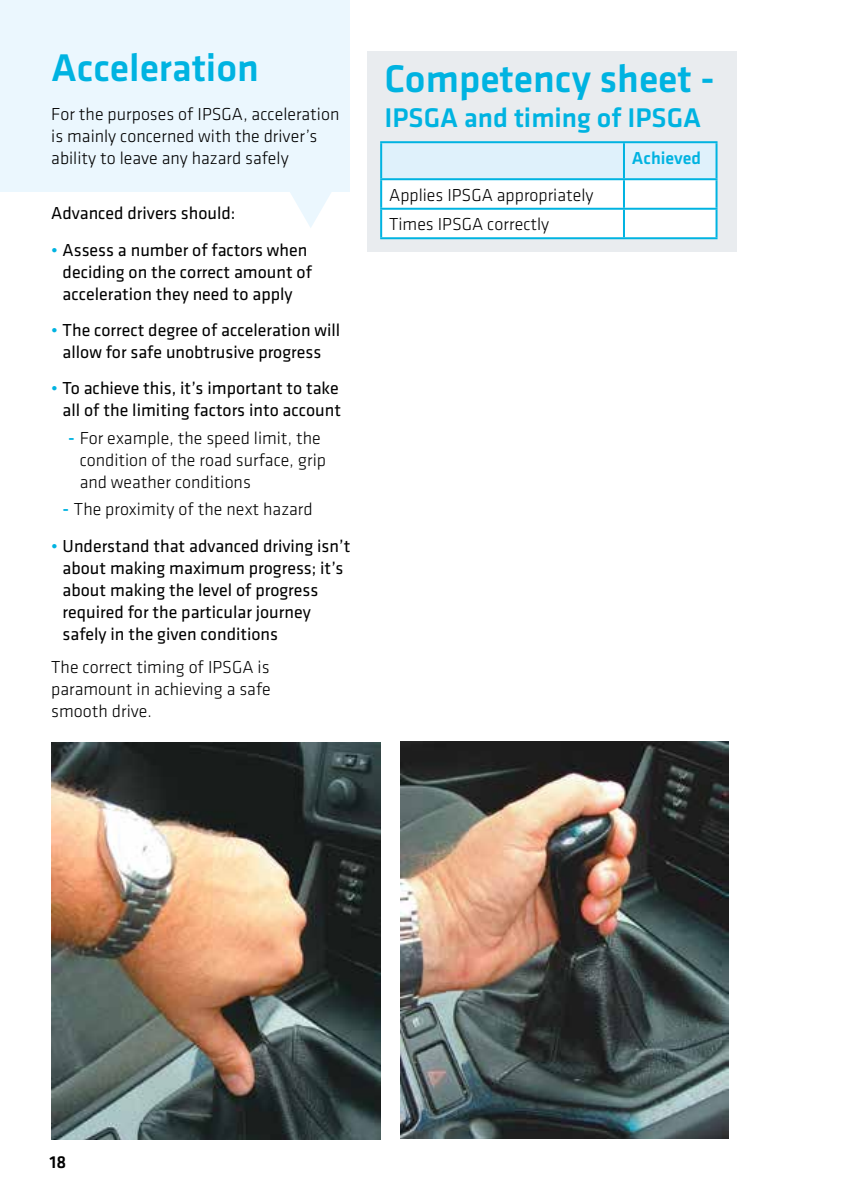
<style>
.page{position:relative;width:842px;height:1191px;background:#fff}
.page>*{position:absolute;margin:0;border:0;box-sizing:border-box;transform-origin:0 0}
.t1{font:500 40px "Klavika";color:#00b3e1}
.t2{font:500 28px "Klavika";color:#00b3e1}
.t3{font:18px/22px "Klavika";color:#000}
.t4{font:300 18px/22px "Klavika";color:#000}
.t5{font:500 18px "Klavika";color:#00b3e1}
.t6{font:500 18px "Klavika";color:#000}
.s1{color:#00b3e1}
.s2{font-weight:500;color:#00b3e1}
</style>
<div class="page">
<div style="left:0;top:0;width:350px;height:191px;background:#ebf7fe"></div>
<svg style="left:274px;top:191px;width:74px;height:37px"></svg>
<div style="left:367px;top:51px;width:370px;height:201px;background:#e9ecef"></div>
<svg style="left:382px;top:143px;width:333px;height:94px"></svg>
<hr style="left:380px;top:141px;width:244px;height:2px;background:#00b3e1">
<hr style="left:380px;top:143px;width:2px;height:35px;background:#00b3e1">
<hr style="left:624px;top:141px;width:93px;height:2px;background:#00b3e1">
<hr style="left:623px;top:143px;width:2px;height:35px;background:#00b3e1">
<hr style="left:715px;top:143px;width:2px;height:35px;background:#00b3e1">
<hr style="left:380px;top:178px;width:244px;height:2px;background:#00b3e1">
<hr style="left:380px;top:180px;width:2px;height:28px;background:#00b3e1">
<hr style="left:624px;top:178px;width:93px;height:2px;background:#00b3e1">
<hr style="left:623px;top:180px;width:2px;height:28px;background:#00b3e1">
<hr style="left:715px;top:180px;width:2px;height:28px;background:#00b3e1">
<hr style="left:380px;top:210px;width:2px;height:27px;background:#00b3e1">
<hr style="left:623px;top:210px;width:2px;height:27px;background:#00b3e1">
<hr style="left:715px;top:210px;width:2px;height:27px;background:#00b3e1">
<hr style="left:380px;top:237px;width:244px;height:2px;background:#00b3e1">
<hr style="left:624px;top:237px;width:93px;height:2px;background:#00b3e1">
<hr style="left:380px;top:208px;width:244px;height:2px;background:#00b3e1">
<hr style="left:624px;top:208px;width:93px;height:2px;background:#00b3e1">
<img style="left:51px;top:743px;width:329px;height:397px">
<img style="left:400px;top:741px;width:329px;height:397px">
<h1 class="t1" style="left:51px;top:41px;width:209px">Acceleration</h1>
<p class="t4" style="left:51px;top:103px;width:290px">For the purposes of IPSGA, acceleration is mainly concerned with the driver’s ability to leave any hazard safely</p>
<p class="t3" style="left:51px;top:202px;width:186px">Advanced drivers should:</p>
<p class="t3" style="left:63px;top:238px;width:251px;text-indent:-11px"><span class="s1">•</span> Assess a number of factors when deciding on the correct amount of acceleration they need to apply</p>
<p class="t3" style="left:51px;top:318px;width:290px;text-align:center"><span class="s1">•</span> The correct degree of acceleration will allow for safe unobtrusive progress</p>
<p class="t3" style="left:51px;top:376px;width:291px;text-align:right"><span class="s1">•</span> To achieve this, it’s important to take all of the limiting factors into account</p>
<p class="t4" style="left:80px;top:426px;width:248px;text-indent:-11px"><span class="s2">-</span> For example, the speed limit, the condition of the road surface, grip and weather conditions</p>
<p class="t4" style="left:63px;top:498px;width:251px"><span class="s2">-</span> The proximity of the next hazard</p>
<p class="t3" style="left:63px;top:534px;width:289px;text-indent:-11px"><span class="s1">•</span> Understand that advanced driving isn’t about making maximum progress; it’s about making the level of progress required for the particular journey safely in the given conditions</p>
<p class="t4" style="left:51px;top:656px;width:221px;text-align:justify">The correct timing of IPSGA is paramount in achieving a safe smooth drive.</p>
<h1 class="t1" style="left:384px;top:52px;width:332px">Competency sheet -</h1>
<h2 class="t2" style="left:384px;top:98px;width:318px">IPSGA and timing of IPSGA</h2>
<p class="t5" style="left:632px;top:146px;width:71px">Achieved</p>
<p class="t4" style="left:389px;top:180px;width:206px;line-height:29.6px">Applies IPSGA appropriately<br>Times IPSGA correctly</p>
<p class="t6" style="left:50px;top:1150px;width:18px">18</p>
</div>
